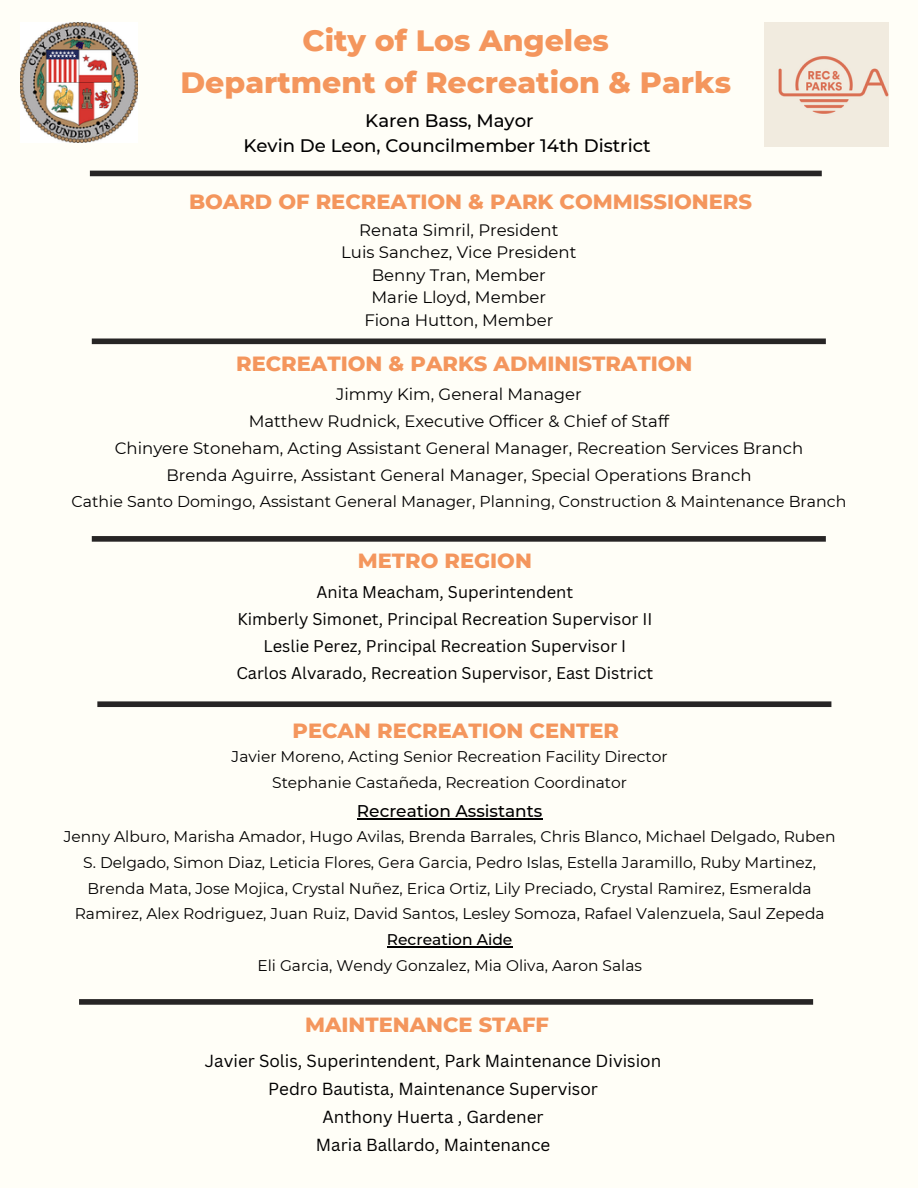
<style>
.page{position:relative;width:918px;height:1188px;background:#fffef7}
.page>*{position:absolute;margin:0;border:0;box-sizing:border-box;transform-origin:0 0}
.t1{font:800 30px/41.7px "Montserrat";color:#f4965d;text-align:center}
.t2{font:800 21px "Montserrat";color:#f4965d}
.t3{font:500 18.15px/24.8px "Montserrat";color:#000;text-align:center}
.t4{font:16.95px/28.2px "Canva Sans";color:#000;text-align:center}
.t5{font:500 16.95px "Montserrat";color:#000}
.t6{font:16.5px/22.5px "Montserrat";color:#000;text-align:center}
.t7{font:16.5px/27px "Canva Sans";color:#000;text-align:center}
.t8{font:15.75px "Montserrat";color:#000}
.t9{font:15.45px/25.8px "Montserrat";color:#000;text-align:center}
.s1{font-weight:500}
</style>
<div class="page">
<img style="left:21px;top:23px;width:117px;height:119px">
<div style="left:90px;top:171px;width:732px;height:5px;background:#272525"></div>
<div style="left:92px;top:536px;width:734px;height:6px;background:#272525"></div>
<div style="left:92px;top:339px;width:734px;height:5px;background:#272525"></div>
<div style="left:97px;top:701px;width:734px;height:6px;background:#272525"></div>
<div style="left:79px;top:999px;width:734px;height:6px;background:#272525"></div>
<img style="left:764px;top:23px;width:125px;height:124px">
<hr style="left:357px;top:818px;width:185px;height:1px;background:#000">
<hr style="left:387px;top:946px;width:125px;height:2px;background:#000">
<p class="t1" style="left:181px;top:20px;width:552px">City of Los Angeles<br>Department of Recreation &amp; Parks</p>
<p class="t3" style="left:244px;top:109px;width:409px">Karen Bass, Mayor<br>Kevin De Leon, Councilmember 14th District</p>
<p class="t2" style="left:189px;top:189px;width:565px">BOARD OF RECREATION &amp; PARK COMMISSIONERS</p>
<h1 class="t6" style="left:341px;top:218px;width:237px">Renata Simril, President<br>Luis Sanchez, Vice President<br>Benny Tran, Member<br>Marie Lloyd, Member<br>Fiona Hutton, Member</h1>
<p class="t2" style="left:236px;top:351px;width:458px">RECREATION &amp; PARKS ADMINISTRATION</p>
<p class="t6" style="left:336px;top:383px;width:247px">Jimmy Kim, General Manager</p>
<h3 class="t6" style="left:249px;top:410px;width:422px">Matthew Rudnick, Executive Officer &amp; Chief of Staff</h3>
<h2 class="t6" style="left:115px;top:437px;width:690px">Chinyere Stoneham, Acting Assistant General Manager, Recreation Services Branch</h2>
<h4 class="t6" style="left:166px;top:464px;width:587px">Brenda Aguirre, Assistant General Manager, Special Operations Branch</h4>
<h2 class="t8" style="left:72px;top:492px;width:776px">Cathie Santo Domingo, Assistant General Manager, Planning, Construction &amp; Maintenance Branch</h2>
<h2 class="t2" style="left:358px;top:548px;width:176px">METRO REGION</h2>
<h4 class="t7" style="left:236px;top:578px;width:419px">Anita Meacham, Superintendent<br>Kimberly Simonet, Principal Recreation Supervisor II Leslie Perez, Principal Recreation Supervisor I Carlos Alvarado, Recreation Supervisor, East District</h4>
<h2 class="t2" style="left:293px;top:717px;width:328px">PECAN RECREATION CENTER</h2>
<p class="t9" style="left:232px;top:744px;width:438px">Javier Moreno, Acting Senior Recreation Facility Director</p>
<p class="t9" style="left:272px;top:769px;width:356px">Stephanie Castañeda, Recreation Coordinator</p>
<p class="t5" style="left:357px;top:801px;width:187px">Recreation Assistants</p>
<p class="t9" style="left:64px;top:823px;width:773px">Jenny Alburo, Marisha Amador, Hugo Avilas, Brenda Barrales, Chris Blanco, Michael Delgado, Ruben S. Delgado, Simon Diaz, Leticia Flores, Gera Garcia, Pedro Islas, Estella Jaramillo, Ruby Martinez, Brenda Mata, Jose Mojica, Crystal Nuñez, Erica Ortiz, Lily Preciado, Crystal Ramirez, Esmeralda Ramirez, Alex Rodriguez, Juan Ruiz, David Santos, Lesley Somoza, Rafael Valenzuela, Saul Zepeda <span class="s1">Recreation Aide</span></p>
<p class="t9" style="left:257px;top:953px;width:386px">Eli Garcia, Wendy Gonzalez, Mia Oliva, Aaron Salas</p>
<h2 class="t2" style="left:305px;top:1012px;width:245px">MAINTENANCE STAFF</h2>
<h4 class="t4" style="left:205px;top:1046px;width:458px">Javier Solis, Superintendent, Park Maintenance Division Pedro Bautista, Maintenance Supervisor<br>Anthony Huerta , Gardener<br>Maria Ballardo, Maintenance</h4>
</div>
